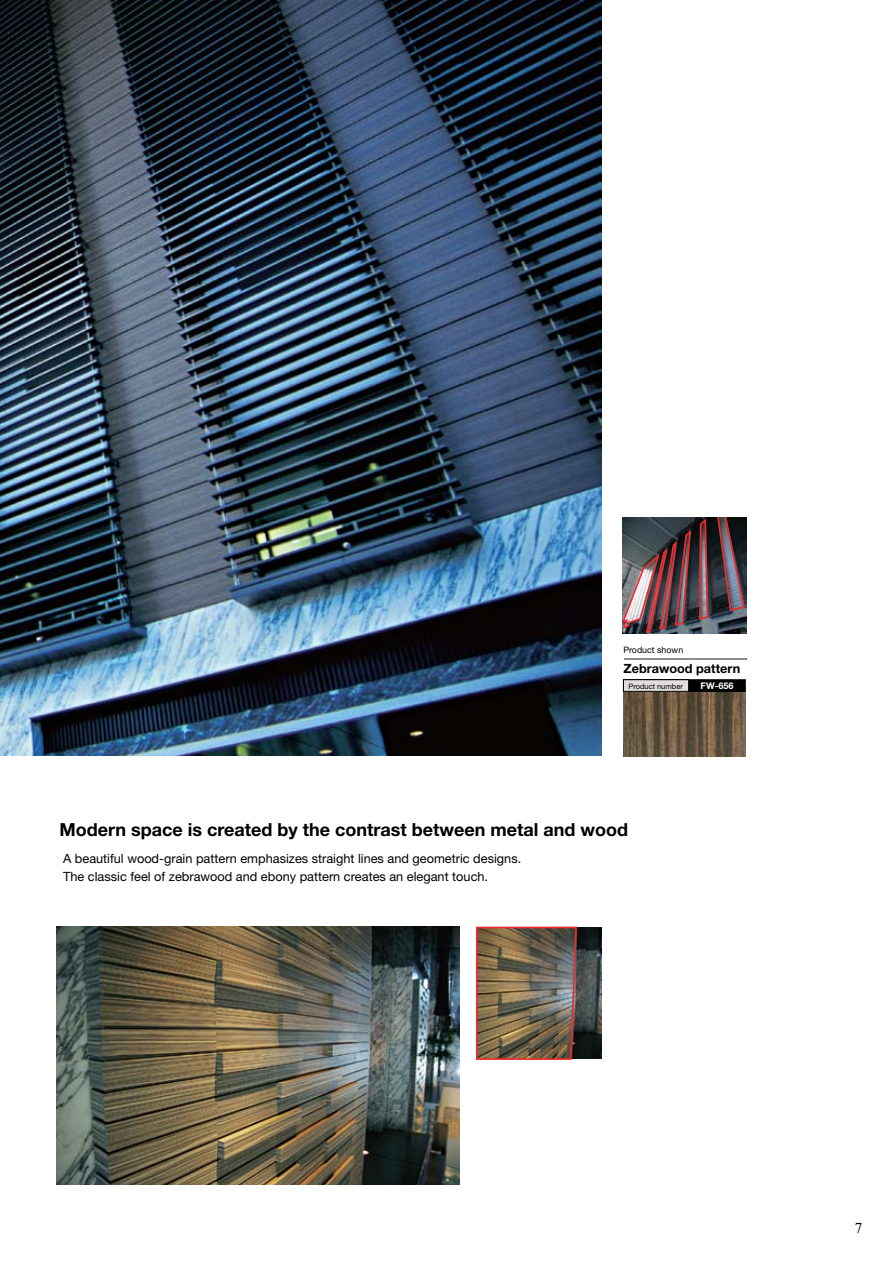
<style>
.page{position:relative;width:893px;height:1263px;background:#fff}
.page>*{position:absolute;margin:0;border:0;box-sizing:border-box;transform-origin:0 0}
.t1{font:700 18px "Helvetica Neue LT Std";color:#000}
.t2{font:15px "Times New Roman";color:#000}
.t3{font:12.75px/18px "Helvetica Neue LT Std";color:#000}
.t4{font:700 12.75px "Helvetica Neue LT Std";color:#000}
.t5{font:700 9.15px "Helvetica Neue LT Std";color:#fff}
.t6{font:8.85px "Helvetica Neue LT Std";color:#000}
.t7{font:7.5px "Helvetica Neue LT Std";color:#000}
</style>
<div class="page">
<img style="left:0;top:0;width:748px;height:1185px">
<p class="t6" style="left:623px;top:645px;width:61px">Product shown</p>
<p class="t4" style="left:623px;top:660px;width:118px">Zebrawood pattern</p>
<p class="t7" style="left:628px;top:681px;width:56px">Product number</p>
<p class="t5" style="left:701px;top:680px;width:35px">FW-656</p>
<h1 class="t1" style="left:59px;top:818px;width:570px">Modern space is created by the contrast between metal and wood</h1>
<p class="t3" style="left:63px;top:849px;width:460px">A beautiful wood-grain pattern emphasizes straight lines and geometric designs.<br>The classic feel of zebrawood and ebony pattern creates an elegant touch.</p>
<p class="t2" style="left:855px;top:1219px;width:9px">7</p>
</div>
